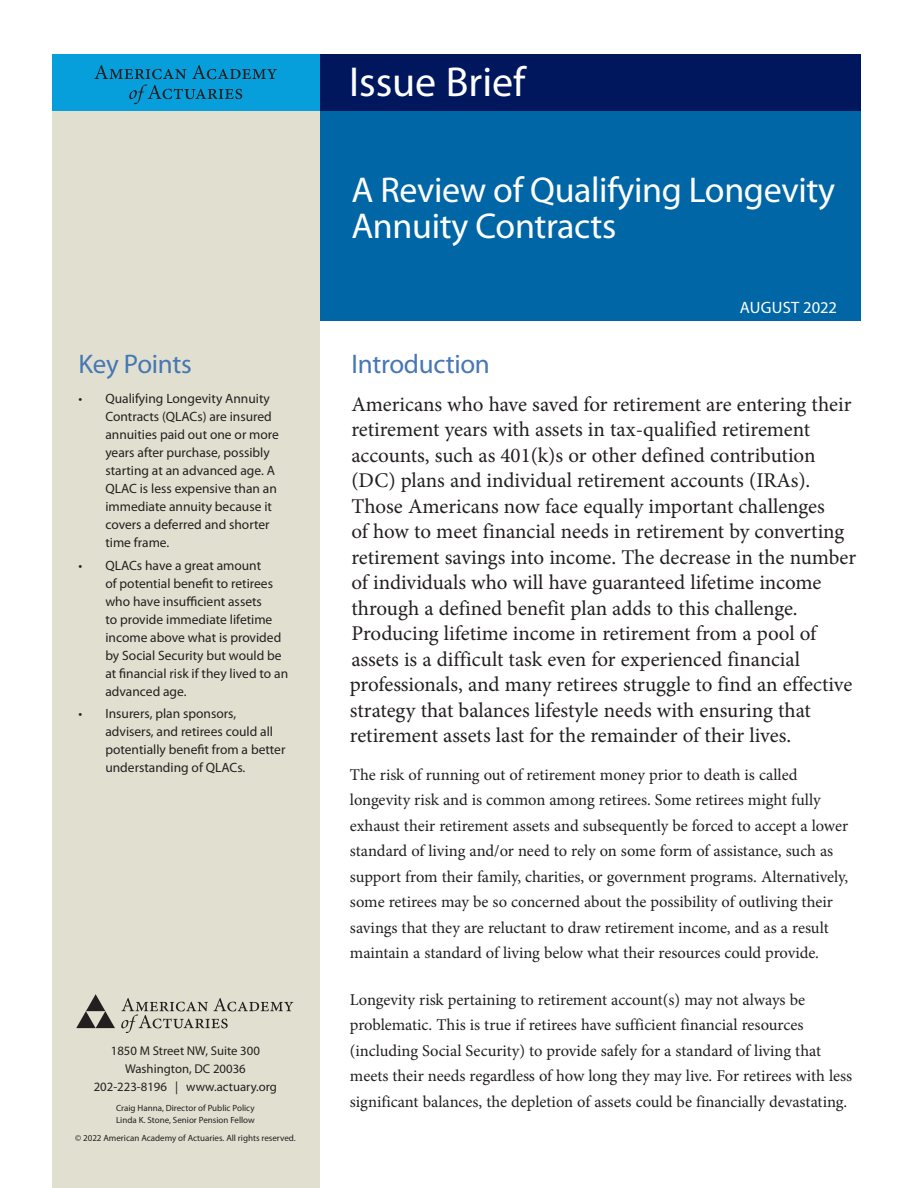
<style>
.page{position:relative;width:918px;height:1188px;background:#fff}
.page>*{position:absolute;margin:0;border:0;box-sizing:border-box;transform-origin:0 0}
.t1{font:42px "Myriad Pro";color:#fff}
.white_banner_head{font:36px/36px "Myriad Pro";letter-spacing:-.01em;color:#fff}
.Sub_1_Blueheads{font:27px "Myriad Pro";letter-spacing:-.01em;color:#4677b5}
.opening_paragraph{font:21px/25.5px "Minion Pro";color:#231f20}
.text_no_indent{font:16.5px/25.5px "Minion Pro";color:#231f20}
.text{font:16.5px "Myriad Pro";letter-spacing:.01em;color:#fff}
.t2{font:13.5px/18px "Myriad Pro";color:#231f20}
.t3{font:12.75px/18px "Myriad Pro";color:#231f20;text-align:center}
.t4{font:9px/12px "Myriad Pro";color:#231f20}
</style>
<div class="page">
<div style="left:304px;top:101px;width:556px;height:219px;background:#0066a6"></div>
<div style="left:52px;top:107px;width:268px;height:1081px;background:#e1e0d0"></div>
<div style="left:52px;top:54px;width:269px;height:57px;background:#069edb"></div>
<div style="left:320px;top:54px;width:541px;height:57px;background:#00175d"></div>
<hr style="left:94px;top:62px;width:185px;height:1px;background:#231f20">
<hr style="left:94px;top:87px;width:185px;height:1px;background:#231f20">
<svg style="left:94px;top:65px;width:183px;height:39px"></svg>
<hr style="left:128px;top:82px;width:116px;height:1px;background:#231f20">
<hr style="left:128px;top:107px;width:116px;height:1px;background:#231f20">
<svg style="left:76px;top:994px;width:39px;height:34px"></svg>
<svg style="left:121px;top:998px;width:172px;height:35px"></svg>
<p class="Sub_1_Blueheads" style="left:78px;top:347px;width:115px">Key Points</p>
<p class="t2" style="left:105px;top:389px;width:175px;text-indent:-27px">• Qualifying Longevity Annuity<br>Contracts (QLACs) are insured annuities paid out one or more years after purchase, possibly starting at an advanced age. A<br>QLAC is less expensive than an immediate annuity because it covers a deferred and shorter time frame.</p>
<p class="t2" style="left:105px;top:556px;width:184px;text-indent:-27px">• QLACs have a great amount<br>of potential benefit to retirees who have insufficient assets<br>to provide immediate lifetime income above what is provided by Social Security but would be at financial risk if they lived to an advanced age.</p>
<p class="t2" style="left:105px;top:704px;width:182px;text-indent:-27px">• Insurers, plan sponsors, advisers, and retirees could all potentially benefit from a better understanding of QLACs.</p>
<p class="t3" style="left:94px;top:1042px;width:185px">1850 M Street NW, Suite 300<br>Washington, DC 20036<br>202-223-8196 | www.actuary.org</p>
<p class="t4" style="left:116px;top:1102px;width:140px">Craig Hanna, Director of Public Policy<br>Linda K. Stone, Senior Pension Fellow</p>
<p class="t4" style="left:75px;top:1132px;width:222px">© 2022 American Academy of Actuaries. All rights reserved.</p>
<h1 class="t1" style="left:349px;top:56px;width:178px">Issue Brief</h1>
<p class="white_banner_head" style="left:351px;top:171px;width:485px">A Review of Qualifying Longevity<br>Annuity Contracts</p>
<p class="text" style="left:740px;top:297px;width:99px">AUGUST 2022</p>
<p class="Sub_1_Blueheads" style="left:351px;top:347px;width:140px">Introduction</p>
<p class="opening_paragraph" style="left:350px;top:391px;width:508px">Americans who have saved for retirement are entering their retirement years with assets in tax-qualified retirement accounts, such as 401(k)s or other defined contribution (DC) plans and individual retirement accounts (IRAs).<br>Those Americans now face equally important challenges<br>of how to meet financial needs in retirement by converting retirement savings into income. The decrease in the number of individuals who will have guaranteed lifetime income through a defined benefit plan adds to this challenge.<br>Producing lifetime income in retirement from a pool of assets is a difficult task even for experienced financial professionals, and many retirees struggle to find an effective strategy that balances lifestyle needs with ensuring that retirement assets last for the remainder of their lives.</p>
<p class="text_no_indent" style="left:350px;top:762px;width:500px">The risk of running out of retirement money prior to death is called longevity risk and is common among retirees. Some retirees might fully exhaust their retirement assets and subsequently be forced to accept a lower standard of living and/or need to rely on some form of assistance, such as support from their family, charities, or government programs. Alternatively, some retirees may be so concerned about the possibility of outliving their savings that they are reluctant to draw retirement income, and as a result maintain a standard of living below what their resources could provide.</p>
<p class="text_no_indent" style="left:350px;top:987px;width:504px">Longevity risk pertaining to retirement account(s) may not always be problematic. This is true if retirees have sufficient financial resources (including Social Security) to provide safely for a standard of living that meets their needs regardless of how long they may live. For retirees with less significant balances, the depletion of assets could be financially devastating.</p>
</div>
